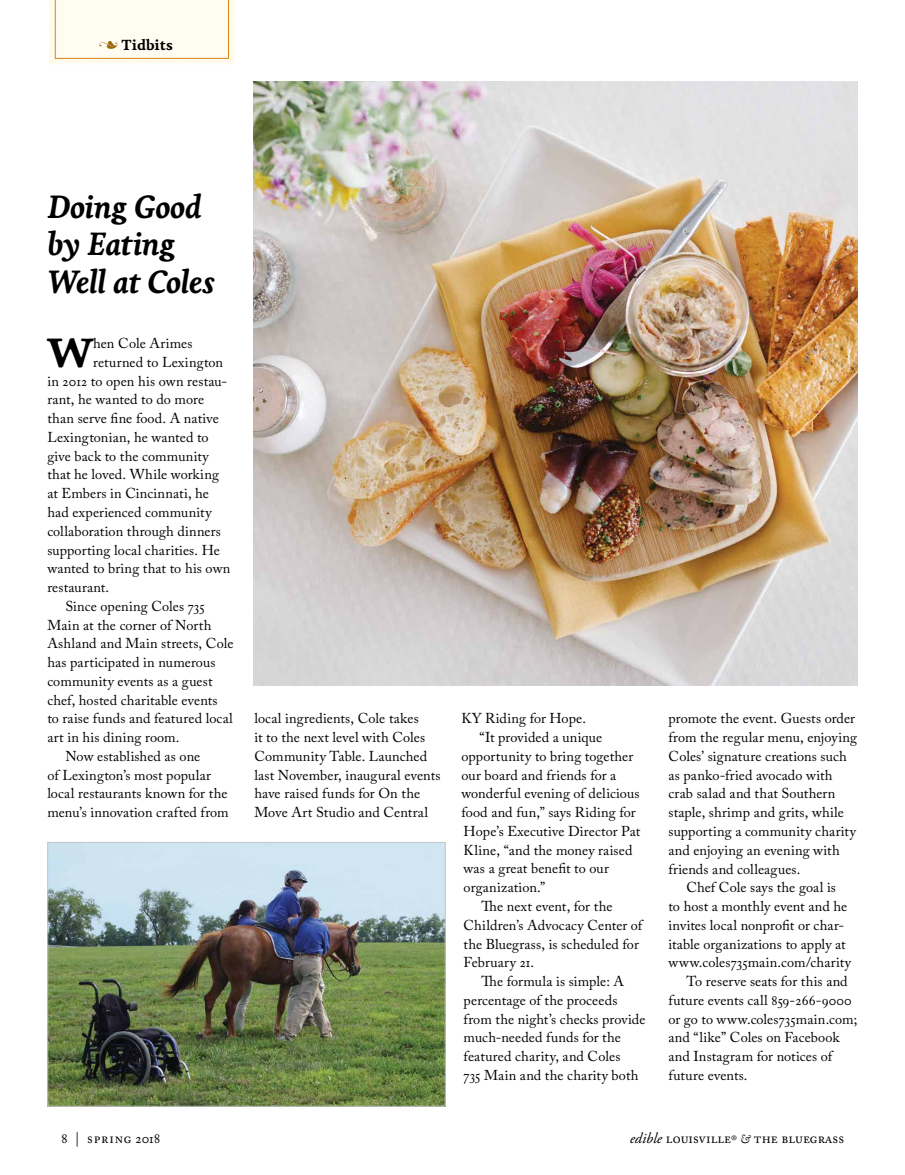
<style>
.page{position:relative;width:905px;height:1175px;background:#fff}
.page>*{position:absolute;margin:0;border:0;box-sizing:border-box;transform-origin:0 0}
.t1{font:700 41.85px "Livory";color:#000}
.t2{font:italic 700 33px/37.5px "Livory";letter-spacing:-.025em;color:#000}
.t3{font:700 15px "Livory";letter-spacing:-.005em;color:#000}
.t4{font:14.25px/18.8px "Adobe Caslon Pro";letter-spacing:.01em;color:#000}
.t5{font:14.25px "Adobe Caslon Pro";letter-spacing:.045em;color:#000}
.s1{font-family:"Type Embellishments One Let Plain";font-weight:400;color:#98670b}
.s2{font-family:"Adobe Garamond Pro";font-style:italic;font-size:15px}
.s3{font-size:10.5px}
.s4{font-style:italic;font-size:12px}
</style>
<div class="page">
<svg style="left:49px;top:0;width:186px;height:65px"></svg>
<img style="left:49px;top:844px;width:394px;height:260px">
<div style="left:47px;top:842px;width:398px;height:264px;border:1px solid #c5c7c9"></div>
<img style="left:254px;top:81px;width:603px;height:604px">
<p class="t3" style="left:99px;top:36px;width:76px"><span class="s1">n</span> Tidbits</p>
<h2 class="t2" style="left:47px;top:188px;width:169px">Doing Good by Eating<br>Well at Coles</h2>
<h1 class="t1" style="left:47px;top:328px;width:47px">W</h1>
<p class="t4" style="left:93px;top:334px;width:101px">hen Cole Arimes</p>
<p class="t4" style="left:93px;top:352px;width:132px">returned to Lexington</p>
<p class="t4" style="left:47px;top:371px;width:181px">in 2012 to open his own restau-</p>
<p class="t4" style="left:47px;top:390px;width:158px">rant, he wanted to do more</p>
<p class="t4" style="left:47px;top:409px;width:173px">than serve fine food. A native</p>
<p class="t4" style="left:47px;top:427px;width:163px">Lexingtonian, he wanted to</p>
<p class="t4" style="left:47px;top:446px;width:163px">give back to the community</p>
<p class="t4" style="left:47px;top:465px;width:173px">that he loved. While working</p>
<p class="t4" style="left:47px;top:484px;width:163px">at Embers in Cincinnati, he</p>
<p class="t4" style="left:47px;top:502px;width:166px">had experienced community</p>
<p class="t4" style="left:47px;top:521px;width:175px">collaboration through dinners</p>
<p class="t4" style="left:47px;top:540px;width:174px">supporting local charities. He</p>
<p class="t4" style="left:47px;top:559px;width:185px">wanted to bring that to his own</p>
<p class="t4" style="left:47px;top:577px;width:63px">restaurant.</p>
<p class="t4" style="left:65px;top:596px;width:141px">Since opening Coles 735</p>
<p class="t4" style="left:47px;top:615px;width:165px">Main at the corner of North</p>
<p class="t4" style="left:47px;top:634px;width:188px">Ashland and Main streets, Cole</p>
<p class="t4" style="left:47px;top:653px;width:170px">has participated in numerous</p>
<p class="t4" style="left:47px;top:671px;width:167px">community events as a guest</p>
<p class="t4" style="left:47px;top:690px;width:172px">chef, hosted charitable events</p>
<p class="t4" style="left:47px;top:709px;width:187px">to raise funds and featured local</p>
<p class="t4" style="left:47px;top:728px;width:134px">art in his dining room.</p>
<p class="t4" style="left:65px;top:746px;width:136px">Now established as one</p>
<p class="t4" style="left:47px;top:765px;width:165px">of Lexington’s most popular</p>
<p class="t4" style="left:47px;top:784px;width:182px">local restaurants known for the</p>
<p class="t4" style="left:47px;top:803px;width:183px">menu’s innovation crafted from</p>
<p class="t4" style="left:254px;top:709px;width:188px">local ingredients, Cole takes<br>it to the next level with Coles<br>Community Table. Launched last November, inaugural events have raised funds for On the<br>Move Art Studio and Central</p>
<p class="t4" style="left:461px;top:709px;width:126px">KY Riding for Hope.</p>
<p class="t4" style="left:479px;top:728px;width:124px">“It provided a unique</p>
<p class="t4" style="left:461px;top:746px;width:173px">opportunity to bring together</p>
<p class="t4" style="left:461px;top:765px;width:156px">our board and friends for a</p>
<p class="t4" style="left:461px;top:784px;width:179px">wonderful evening of delicious</p>
<p class="t4" style="left:461px;top:803px;width:176px">food and fun,” says Riding for</p>
<p class="t4" style="left:463px;top:821px;width:178px">Hope’s Executive Director Pat</p>
<p class="t4" style="left:463px;top:840px;width:170px">Kline, “and the money raised</p>
<p class="t4" style="left:463px;top:859px;width:147px">was a great benefit to our</p>
<p class="t4" style="left:463px;top:878px;width:83px">organization.”</p>
<p class="t4" style="left:481px;top:896px;width:132px">The next event, for the</p>
<p class="t4" style="left:463px;top:915px;width:180px">Children’s Advocacy Center of</p>
<p class="t4" style="left:463px;top:934px;width:177px">the Bluegrass, is scheduled for</p>
<p class="t4" style="left:463px;top:953px;width:72px">February 21.</p>
<p class="t4" style="left:481px;top:971px;width:144px">The formula is simple: A</p>
<p class="t4" style="left:463px;top:990px;width:155px">percentage of the proceeds</p>
<p class="t4" style="left:463px;top:1009px;width:183px">from the night’s checks provide</p>
<p class="t4" style="left:463px;top:1028px;width:159px">much-needed funds for the</p>
<p class="t4" style="left:463px;top:1046px;width:158px">featured charity, and Coles</p>
<p class="t4" style="left:463px;top:1065px;width:176px">735 Main and the charity both</p>
<p class="t4" style="left:668px;top:709px;width:190px">promote the event. Guests order from the regular menu, enjoying<br>Coles’ signature creations such as panko-fried avocado with crab salad and that Southern staple, shrimp and grits, while supporting a community charity and enjoying an evening with friends and colleagues.</p>
<p class="t4" style="left:686px;top:878px;width:151px">Chef Cole says the goal is</p>
<p class="t4" style="left:668px;top:896px;width:180px">to host a monthly event and he</p>
<p class="t4" style="left:668px;top:915px;width:177px">invites local nonprofit or char-</p>
<p class="t4" style="left:668px;top:934px;width:179px">itable organizations to apply at</p>
<p class="t4" style="left:668px;top:953px;width:184px">www.coles735main.com/charity</p>
<p class="t4" style="left:686px;top:971px;width:163px">To reserve seats for this and</p>
<p class="t4" style="left:668px;top:990px;width:185px">future events call 859-266-9000</p>
<p class="t4" style="left:668px;top:1009px;width:190px">or go to www.coles735main.com;</p>
<p class="t4" style="left:668px;top:1028px;width:173px">and “like” Coles on Facebook</p>
<p class="t4" style="left:668px;top:1046px;width:165px">and Instagram for notices of</p>
<p class="t4" style="left:668px;top:1065px;width:80px">future events.</p>
<p class="t5" style="left:62px;top:1129px;width:100px">8 | spring 2018</p>
<p class="t4" style="left:629px;top:1128px;width:216px"><span class="s2">edible</span> louisville<span class="s3">®</span> <span class="s4">&amp;</span> the bluegrass</p>
</div>
